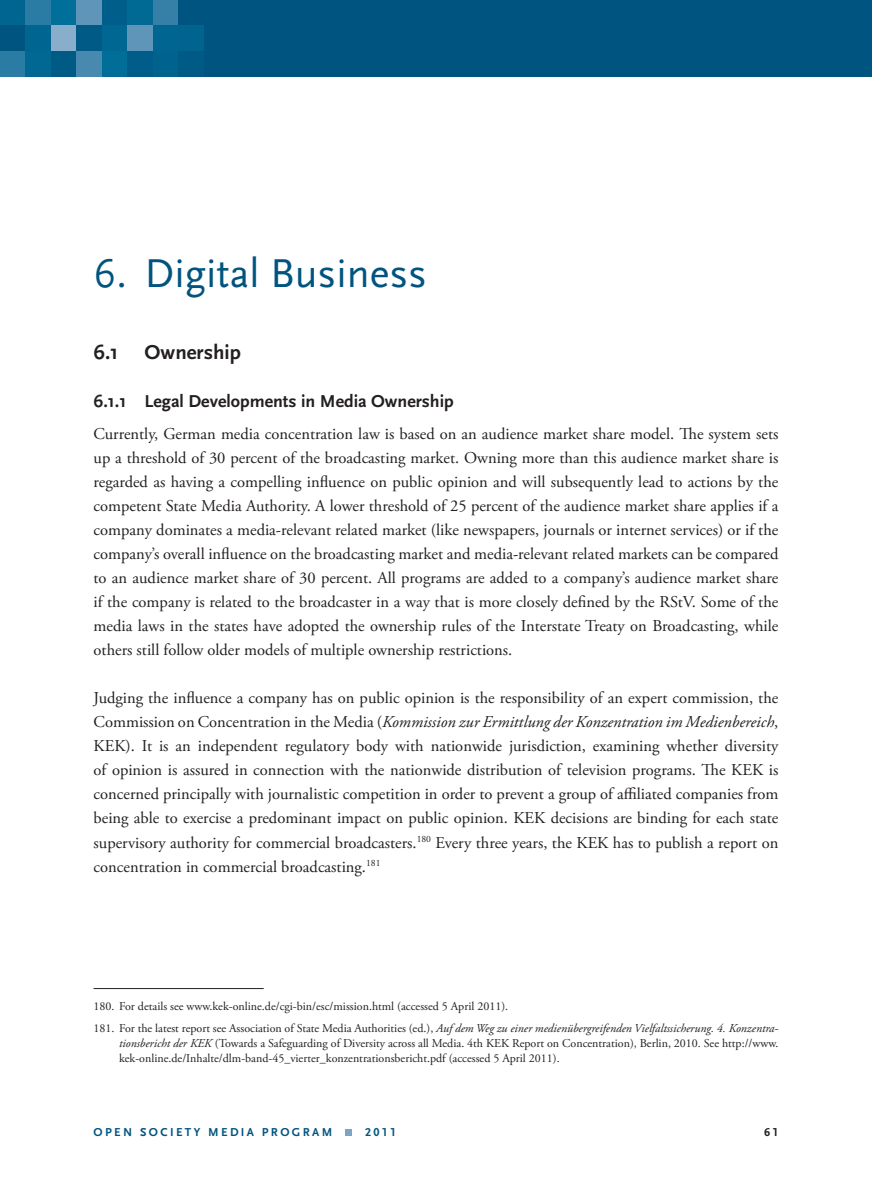
<style>
.page{position:relative;width:872px;height:1191px;background:#fff}
.page>*{position:absolute;margin:0;border:0;box-sizing:border-box;transform-origin:0 0}
.t1{font:42px "Scala Sans";color:#005480}
.t2{font:700 21px "Scala Sans";color:#231f20}
.t3{font:700 18px "Scala Sans";color:#231f20}
.t4{font:16.5px/24px "Adobe Garamond Pro";color:#231f20;text-align:justify}
.t5{font:12px/21.5px "Adobe Garamond Pro";color:#231f20}
.t6{font:700 12px "Scala Sans LF";letter-spacing:.2em;color:#005480}
.t7{font:700 12px "Scala Sans LF";color:#231f20}
.s1{font-style:italic}
</style>
<div class="page">
<div style="left:345px;top:1129px;width:7px;height:7px;background:#7aa5c4"></div>
<hr style="left:94px;top:988px;width:170px;height:1px;background:#231f20">
<div style="left:0;top:0;width:872px;height:76px;background:#005480"></div>
<div style="left:0;top:0;width:25px;height:26px;background:#006691"></div>
<div style="left:0;top:51px;width:25px;height:25px;background:#2b7ca4"></div>
<div style="left:25px;top:0;width:26px;height:26px;background:#2b7ca4"></div>
<div style="left:25px;top:26px;width:26px;height:25px;background:#006590"></div>
<div style="left:25px;top:51px;width:26px;height:25px;background:#006893"></div>
<div style="left:51px;top:0;width:25px;height:26px;background:#006f99"></div>
<div style="left:51px;top:26px;width:25px;height:25px;background:#88aecb"></div>
<div style="left:51px;top:51px;width:25px;height:25px;background:#005a86"></div>
<div style="left:76px;top:0;width:26px;height:26px;background:#5e95b8"></div>
<div style="left:76px;top:25px;width:26px;height:26px;background:#005a86"></div>
<div style="left:76px;top:51px;width:26px;height:25px;background:#4889af"></div>
<div style="left:102px;top:0;width:25px;height:26px;background:#005e8a"></div>
<div style="left:102px;top:26px;width:25px;height:25px;background:#006792"></div>
<div style="left:102px;top:51px;width:25px;height:25px;background:#006e98"></div>
<div style="left:127px;top:0;width:26px;height:26px;background:#006a95"></div>
<div style="left:127px;top:26px;width:26px;height:25px;background:#5e95b8"></div>
<div style="left:127px;top:51px;width:26px;height:25px;background:#005d89"></div>
<div style="left:153px;top:0;width:25px;height:26px;background:#3680a7"></div>
<div style="left:153px;top:26px;width:25px;height:25px;background:#006691"></div>
<div style="left:153px;top:51px;width:25px;height:25px;background:#00638e"></div>
<div style="left:178px;top:26px;width:26px;height:25px;background:#00648f"></div>
<div style="left:178px;top:51px;width:26px;height:25px;background:#005a86"></div>
<h1 class="t1" style="left:94px;top:252px;width:335px">6. Digital Business</h1>
<p class="t2" style="left:94px;top:344px;width:149px">6.1 Ownership</p>
<p class="t3" style="left:94px;top:394px;width:362px">6.1.1 Legal Developments in Media Ownership</p>
<p class="t4" style="left:94px;top:423px;width:686px">Currently, German media concentration law is based on an audience market share model. The system sets up a threshold of 30 percent of the broadcasting market. Owning more than this audience market share is regarded as having a compelling influence on public opinion and will subsequently lead to actions by the competent State Media Authority. A lower threshold of 25 percent of the audience market share applies if a company dominates a media-relevant related market (like newspapers, journals or internet services) or if the company’s overall influence on the broadcasting market and media-relevant related markets can be compared to an audience market share of 30 percent. All programs are added to a company’s audience market share if the company is related to the broadcaster in a way that is more closely defined by the RStV. Some of the media laws in the states have adopted the ownership rules of the Interstate Treaty on Broadcasting, while others still follow older models of multiple ownership restrictions.</p>
<p class="t4" style="left:94px;top:687px;width:686px">Judging the influence a company has on public opinion is the responsibility of an expert commission, the Commission on Concentration in the Media (<span class="s1">Kommission zur Ermittlung der Konzentration im Medienbereich</span>, KEK). It is an independent regulatory body with nationwide jurisdiction, examining whether diversity of opinion is assured in connection with the nationwide distribution of television programs. The KEK is concerned principally with journalistic competition in order to prevent a group of affiliated companies from being able to exercise a predominant impact on public opinion. KEK decisions are binding for each state supervisory authority for commercial broadcasters.<sup>180</sup> Every three years, the KEK has to publish a report on concentration in commercial broadcasting.<sup>181</sup></p>
<p class="t5" style="left:94px;top:996px;width:686px">180. For details see www.kek-online.de/cgi-bin/esc/mission.html (accessed 5 April 2011).<br>181. For the latest report see Association of State Media Authorities (ed.), <span class="s1">Auf dem Weg zu einer medienübergreifenden Vielfaltssicherung. 4. Konzentra-</span></p>
<p class="t5" style="left:119px;top:1036px;width:661px;line-height:15px"><span class="s1">tionsbericht der KEK</span> (Towards a Safeguarding of Diversity across all Media. 4th KEK Report on Concentration), Berlin, 2010. See http://www. kek-online.de/Inhalte/dlm-band-45_vierter_konzentrationsbericht.pdf (accessed 5 April 2011).</p>
<p class="t6" style="left:94px;top:1127px;width:240px">OPEN SOCIETY MEDIA PROGRAM</p>
<p class="t6" style="left:365px;top:1127px;width:33px">2011</p>
<p class="t7" style="left:764px;top:1127px;width:16px">61</p>
</div>
